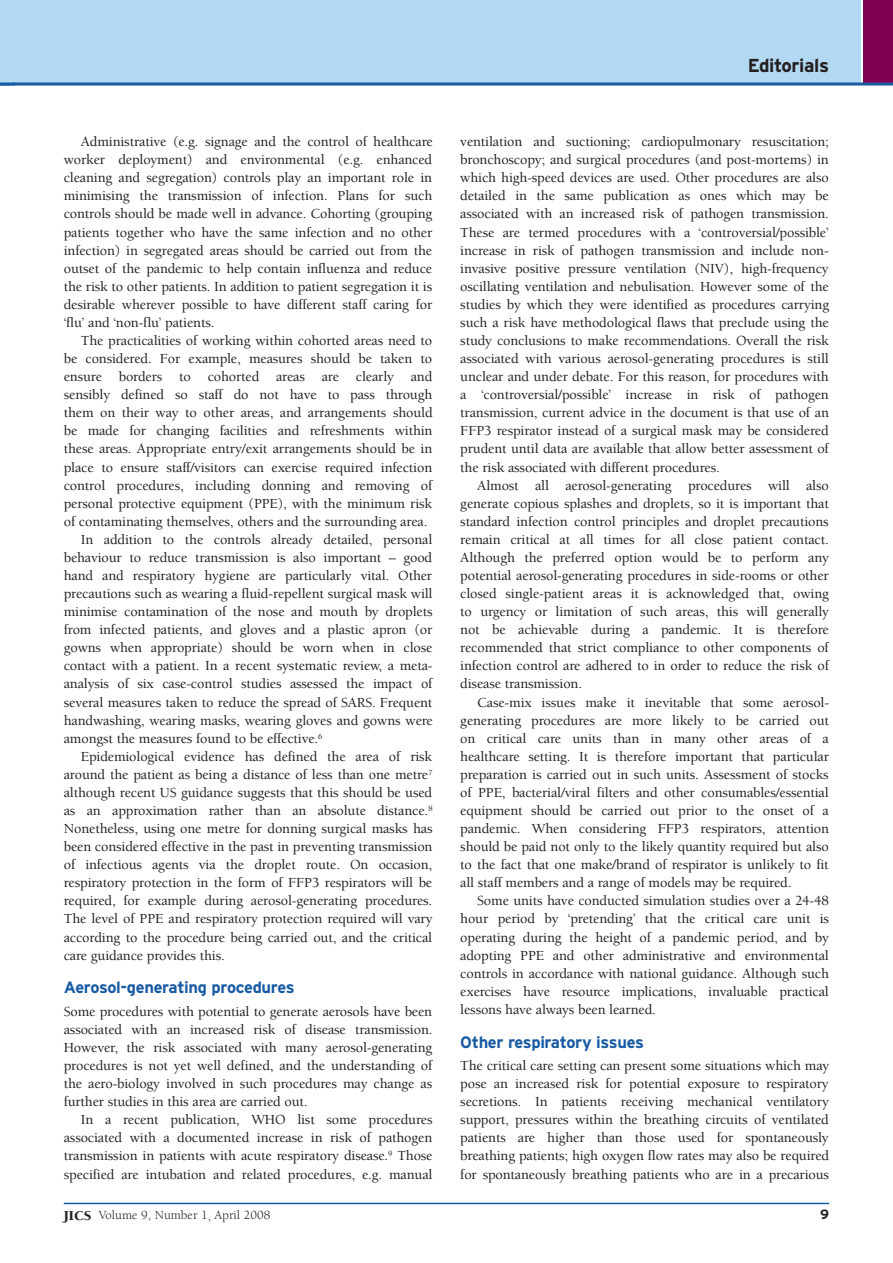
<style>
.page{position:relative;width:893px;height:1263px;background:#fff}
.page>*{position:absolute;margin:0;border:0;box-sizing:border-box;transform-origin:0 0}
.t1{font:700 18.75px "Interstate";letter-spacing:-.02em;color:#231f20}
.t2{font:700 16.5px "Interstate";letter-spacing:-.02em;color:#185aa3}
.t3{font:500 14.25px/18.1px "Berkeley";letter-spacing:-.01em;color:#231f20;text-align:justify}
.t4{font:700 13.5px "Interstate";color:#231f20}
.t5{font:12.75px "Berkeley";color:#231f20}
.s1{font-weight:900;font-size:13.95px}
</style>
<div class="page">
<div style="left:863px;top:0;width:30px;height:84px;background:#820052"></div>
<div style="left:0;top:0;width:860px;height:85px;background:#b3d8f1"></div>
<hr style="left:0;top:83px;width:893px;height:3px;background:#185aa3">
<hr style="left:0;top:82px;width:15px;height:3px;background:#185aa3">
<hr style="left:64px;top:1203px;width:765px;height:1px;background:#185aa3">
<p class="t3" style="left:64px;top:134px;width:371px;text-indent:17px">Administrative (e.g. signage and the control of healthcare worker deployment) and environmental (e.g. enhanced cleaning and segregation) controls play an important role in minimising the transmission of infection. Plans for such controls should be made well in advance. Cohorting (grouping patients together who have the same infection and no other infection) in segregated areas should be carried out from the outset of the pandemic to help contain influenza and reduce the risk to other patients. In addition to patient segregation it is desirable wherever possible to have different staff caring for ‘flu’ and ‘non-flu’ patients.</p>
<p class="t3" style="left:81px;top:333px;width:353px">The practicalities of working within cohorted areas need to</p>
<p class="t3" style="left:64px;top:351px;width:370px">be considered. For example, measures should be taken to</p>
<p class="t3" style="left:64px;top:369px;width:370px">ensure borders to cohorted areas are clearly and</p>
<p class="t3" style="left:64px;top:387px;width:370px">sensibly defined so staff do not have to pass through</p>
<p class="t3" style="left:64px;top:405px;width:370px">them on their way to other areas, and arrangements should</p>
<p class="t3" style="left:64px;top:423px;width:370px">be made for changing facilities and refreshments within</p>
<p class="t3" style="left:64px;top:441px;width:370px">these areas. Appropriate entry/exit arrangements should be in</p>
<p class="t3" style="left:64px;top:459px;width:370px">place to ensure staff/visitors can exercise required infection</p>
<p class="t3" style="left:64px;top:477px;width:370px">control procedures, including donning and removing of</p>
<p class="t3" style="left:64px;top:495px;width:370px">personal protective equipment (PPE), with the minimum risk</p>
<p class="t3" style="left:64px;top:513px;width:365px">of contaminating themselves, others and the surrounding area.</p>
<p class="t3" style="left:81px;top:531px;width:353px">In addition to the controls already detailed, personal</p>
<p class="t3" style="left:64px;top:550px;width:370px">behaviour to reduce transmission is also important – good</p>
<p class="t3" style="left:64px;top:568px;width:370px">hand and respiratory hygiene are particularly vital. Other</p>
<p class="t3" style="left:64px;top:586px;width:370px">precautions such as wearing a fluid-repellent surgical mask will</p>
<p class="t3" style="left:64px;top:604px;width:370px">minimise contamination of the nose and mouth by droplets</p>
<p class="t3" style="left:64px;top:622px;width:370px">from infected patients, and gloves and a plastic apron (or</p>
<p class="t3" style="left:64px;top:640px;width:370px">gowns when appropriate) should be worn when in close</p>
<p class="t3" style="left:64px;top:658px;width:370px">contact with a patient. In a recent systematic review, a meta-</p>
<p class="t3" style="left:64px;top:676px;width:370px">analysis of six case-control studies assessed the impact of</p>
<p class="t3" style="left:64px;top:694px;width:370px">several measures taken to reduce the spread of SARS. Frequent</p>
<p class="t3" style="left:64px;top:712px;width:370px">handwashing, wearing masks, wearing gloves and gowns were</p>
<p class="t3" style="left:64px;top:730px;width:260px">amongst the measures found to be effective.<sup>6</sup></p>
<p class="t3" style="left:81px;top:748px;width:353px">Epidemiological evidence has defined the area of risk</p>
<p class="t3" style="left:64px;top:766px;width:370px">around the patient as being a distance of less than one metre<sup>7</sup></p>
<p class="t3" style="left:64px;top:784px;width:370px">although recent US guidance suggests that this should be used</p>
<p class="t3" style="left:64px;top:803px;width:370px">as an approximation rather than an absolute distance.<sup>8</sup></p>
<p class="t3" style="left:64px;top:821px;width:370px">Nonetheless, using one metre for donning surgical masks has</p>
<p class="t3" style="left:64px;top:839px;width:370px">been considered effective in the past in preventing transmission</p>
<p class="t3" style="left:64px;top:857px;width:370px">of infectious agents via the droplet route. On occasion,</p>
<p class="t3" style="left:64px;top:875px;width:370px">respiratory protection in the form of FFP3 respirators will be</p>
<p class="t3" style="left:64px;top:893px;width:370px">required, for example during aerosol-generating procedures.</p>
<p class="t3" style="left:64px;top:911px;width:370px">The level of PPE and respiratory protection required will vary</p>
<p class="t3" style="left:64px;top:929px;width:370px">according to the procedure being carried out, and the critical</p>
<p class="t3" style="left:64px;top:947px;width:162px">care guidance provides this.</p>
<p class="t2" style="left:64px;top:978px;width:232px">Aerosol-generating procedures</p>
<p class="t3" style="left:64px;top:1003px;width:370px">Some procedures with potential to generate aerosols have been associated with an increased risk of disease transmission.<br>However, the risk associated with many aerosol-generating procedures is not yet well defined, and the understanding of the aero-biology involved in such procedures may change as further studies in this area are carried out.</p>
<p class="t3" style="left:64px;top:1112px;width:370px;text-indent:17px">In a recent publication, WHO list some procedures associated with a documented increase in risk of pathogen transmission in patients with acute respiratory disease.<sup>9</sup> Those specified are intubation and related procedures, e.g. manual</p>
<h1 class="t1" style="left:748px;top:55px;width:83px">Editorials</h1>
<p class="t3" style="left:460px;top:134px;width:370px">ventilation and suctioning; cardiopulmonary resuscitation; bronchoscopy; and surgical procedures (and post-mortems) in which high-speed devices are used. Other procedures are also detailed in the same publication as ones which may be associated with an increased risk of pathogen transmission.<br>These are termed procedures with a ‘controversial/possible’ increase in risk of pathogen transmission and include non&shy;invasive positive pressure ventilation (NIV), high-frequency oscillating ventilation and nebulisation. However some of the studies by which they were identified as procedures carrying such a risk have methodological flaws that preclude using the study conclusions to make recommendations. Overall the risk associated with various aerosol-generating procedures is still unclear and under debate. For this reason, for procedures with a ‘controversial/possible’ increase in risk of pathogen transmission, current advice in the document is that use of an FFP3 respirator instead of a surgical mask may be considered prudent until data are available that allow better assessment of the risk associated with different procedures.</p>
<p class="t3" style="left:460px;top:477px;width:370px;text-indent:17px">Almost all aerosol-generating procedures will also generate copious splashes and droplets, so it is important that standard infection control principles and droplet precautions remain critical at all times for all close patient contact.<br>Although the preferred option would be to perform any potential aerosol-generating procedures in side-rooms or other closed single-patient areas it is acknowledged that, owing to urgency or limitation of such areas, this will generally not be achievable during a pandemic. It is therefore recommended that strict compliance to other components of infection control are adhered to in order to reduce the risk of disease transmission.</p>
<p class="t3" style="left:460px;top:694px;width:370px;text-indent:17px">Case-mix issues make it inevitable that some aerosol&shy;generating procedures are more likely to be carried out on critical care units than in many other areas of a healthcare setting. It is therefore important that particular preparation is carried out in such units. Assessment of stocks of PPE, bacterial/viral filters and other consumables/essential equipment should be carried out prior to the onset of a pandemic. When considering FFP3 respirators, attention should be paid not only to the likely quantity required but also to the fact that one make/brand of respirator is unlikely to fit all staff members and a range of models may be required.</p>
<p class="t3" style="left:460px;top:893px;width:370px;text-indent:17px">Some units have conducted simulation studies over a 24-48 hour period by ‘pretending’ that the critical care unit is operating during the height of a pandemic period, and by adopting PPE and other administrative and environmental controls in accordance with national guidance. Although such exercises have resource implications, invaluable practical lessons have always been learned.</p>
<p class="t2" style="left:460px;top:1032px;width:185px">Other respiratory issues</p>
<p class="t3" style="left:460px;top:1058px;width:371px">The critical care setting can present some situations which may pose an increased risk for potential exposure to respiratory secretions. In patients receiving mechanical ventilatory support, pressures within the breathing circuits of ventilated patients are higher than those used for spontaneously breathing patients; high oxygen flow rates may also be required for spontaneously breathing patients who are in a precarious</p>
<p class="t5" style="left:64px;top:1210px;width:208px"><span class="s1">JICS</span> Volume 9, Number 1, April 2008</p>
<p class="t4" style="left:820px;top:1207px;width:10px">9</p>
</div>
